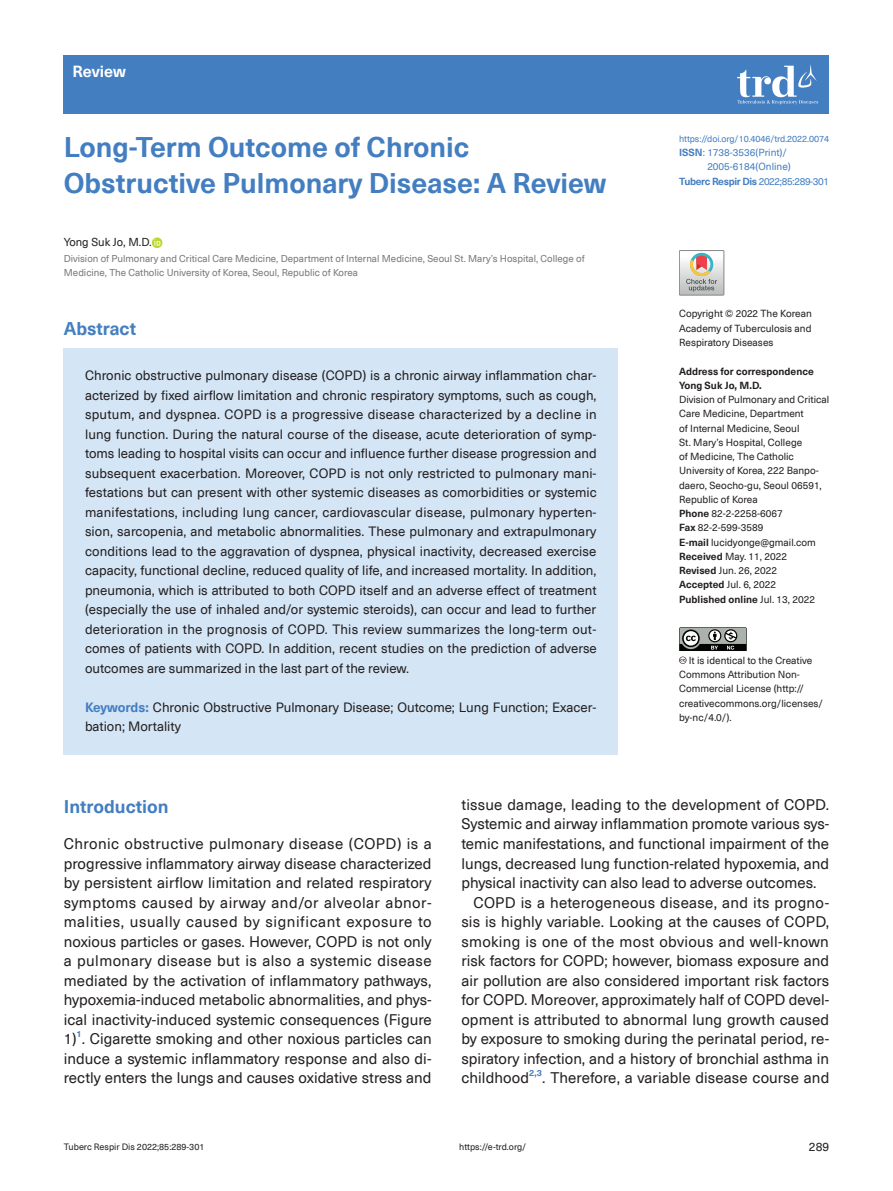
<style>
.page{position:relative;width:893px;height:1191px;background:#fff}
.page>*{position:absolute;margin:0;border:0;box-sizing:border-box;transform-origin:0 0}
.t1{font:700 27.75px/36px "Neue Haas Unica Pro";color:#437ec1}
.t2{font:700 18px "Neue Haas Unica Pro";color:#437ec1}
.t3{font:700 15.75px "Neue Haas Unica Pro";letter-spacing:-.005em;color:#fff}
.t4{font:15px/19.5px "Neue Haas Unica Pro";color:#231f20;text-align:justify}
.t5{font:15px "Neue Haas Unica Pro";letter-spacing:.02em;color:#231f20}
.t6{font:13.2px/19.5px "Neue Haas Unica Pro";color:#231f20;text-align:justify}
.t7{font:12px "Neue Haas Unica Pro";color:#231f20}
.t8{font:11.25px "Neue Haas Unica Pro";color:#231f20}
.t9{font:10.05px/14.2px "Neue Haas Unica Pro";color:#231f20}
.t10{font:10.05px "Neue Haas Unica Pro";color:#437ec1}
.t11{font:700 10.05px/14.2px "Neue Haas Unica Pro";color:#231f20}
.t12{font:700 10.05px "Neue Haas Unica Pro";letter-spacing:-.035em;color:#437ec1}
.t13{font:9.75px/13.5px "Neue Haas Unica Pro";color:#76787b}
.t14{font:9px "Neue Haas Unica Pro";color:#231f20}
.t15{font:9px "Neue Haas Unica Pro";letter-spacing:-.005em;color:#437ec1}
.t16{font:700 8.7px "Neue Haas Unica Pro";color:#437ec1}
.s1{font-weight:700;color:#437ec1}
.s2{font-weight:700}
.s3{font-weight:400}
</style>
<div class="page">
<div style="left:64px;top:55px;width:765px;height:59px;background:#437ec1"></div>
<svg style="left:737px;top:65px;width:81px;height:39px"></svg>
<svg style="left:152px;top:237px;width:10px;height:11px"></svg>
<svg style="left:154px;top:239px;width:6px;height:6px"></svg>
<svg style="left:679px;top:627px;width:68px;height:37px"></svg>
<div style="left:64px;top:348px;width:554px;height:406px;background:#d4e5f5"></div>
<svg style="left:679px;top:250px;width:45px;height:45px"></svg>
<p class="t3" style="left:73px;top:62px;width:55px">Review</p>
<h1 class="t1" style="left:64px;top:129px;width:544px">Long-Term Outcome of Chronic<br>Obstructive Pulmonary Disease: A Review</h1>
<p class="t8" style="left:64px;top:236px;width:90px">Yong Suk Jo, M.D.</p>
<p class="t13" style="left:64px;top:252px;width:522px">Division of Pulmonary and Critical Care Medicine, Department of Internal Medicine, Seoul St. Mary’s Hospital, College of<br>Medicine, The Catholic University of Korea, Seoul, Republic of Korea</p>
<p class="t2" style="left:64px;top:318px;width:74px">Abstract</p>
<p class="t6" style="left:85px;top:366px;width:513px">Chronic obstructive pulmonary disease (COPD) is a chronic airway inflammation char&shy;acterized by fixed airflow limitation and chronic respiratory symptoms, such as cough, sputum, and dyspnea. COPD is a progressive disease characterized by a decline in lung function. During the natural course of the disease, acute deterioration of symp&shy;toms leading to hospital visits can occur and influence further disease progression and subsequent exacerbation. Moreover, COPD is not only restricted to pulmonary mani&shy;festations but can present with other systemic diseases as comorbidities or systemic manifestations, including lung cancer, cardiovascular disease, pulmonary hyperten&shy;sion, sarcopenia, and metabolic abnormalities. These pulmonary and extrapulmonary conditions lead to the aggravation of dyspnea, physical inactivity, decreased exercise capacity, functional decline, reduced quality of life, and increased mortality. In addition, pneumonia, which is attributed to both COPD itself and an adverse effect of treatment (especially the use of inhaled and/or systemic steroids), can occur and lead to further deterioration in the prognosis of COPD. This review summarizes the long-term out&shy;comes of patients with COPD. In addition, recent studies on the prediction of adverse outcomes are summarized in the last part of the review.</p>
<p class="t6" style="left:85px;top:697px;width:513px"><span class="s1">Keywords:</span> Chronic Obstructive Pulmonary Disease; Outcome; Lung Function; Exacer&shy;bation; Mortality</p>
<p class="t15" style="left:679px;top:133px;width:152px">https://doi.org/10.4046/trd.2022.0074</p>
<p class="t10" style="left:679px;top:147px;width:110px"><span class="s2">ISSN</span>: 1738-3536(Print)/</p>
<p class="t10" style="left:707px;top:161px;width:85px">2005-6184(Online)</p>
<p class="t12" style="left:679px;top:175px;width:152px">Tuberc Respir Dis <span class="s3">2022;85:289-301</span></p>
<p class="t9" style="left:679px;top:307px;width:134px;text-align:justify">Copyright © 2022 The Korean Academy of Tuberculosis and Respiratory Diseases</p>
<p class="t11" style="left:679px;top:364px;width:136px">Address for correspondence<br>Yong Suk Jo, M.D.</p>
<p class="t9" style="left:679px;top:392px;width:152px">Division of Pulmonary and Critical<br>Care Medicine, Department<br>of Internal Medicine, Seoul<br>St. Mary’s Hospital, College<br>of Medicine, The Catholic<br>University of Korea, 222 Banpo&shy;daero, Seocho-gu, Seoul 06591,<br>Republic of Korea<br><span class="s2">Phone</span> 82-2-2258-6067<br><span class="s2">Fax</span> 82-2-599-3589<br><span class="s2">E-mail</span> lucidyonge@gmail.com<br><span class="s2">Received</span> May. 11, 2022<br><span class="s2">Revised</span> Jun. 26, 2022<br><span class="s2">Accepted</span> Jul. 6, 2022<br><span class="s2">Published online</span> Jul. 13, 2022</p>
<p class="t9" style="left:679px;top:653px;width:146px;text-indent:10px">It is identical to the Creative<br>Commons Attribution Non-<br>Commercial License (http:// creativecommons.org/licenses/ by-nc/4.0/).</p>
<p class="t2" style="left:64px;top:795px;width:106px">Introduction</p>
<p class="t4" style="left:64px;top:834px;width:369px">Chronic obstructive pulmonary disease (COPD) is a progressive inflammatory airway disease characterized by persistent airflow limitation and related respiratory symptoms caused by airway and/or alveolar abnor&shy;malities, usually caused by significant exposure to noxious particles or gases. However, COPD is not only a pulmonary disease but is also a systemic disease mediated by the activation of inflammatory pathways, hypoxemia-induced metabolic abnormalities, and phys&shy;ical inactivity-induced systemic consequences (Figure</p>
<p class="t4" style="left:64px;top:1029px;width:369px">1) . Cigarette smoking and other noxious particles can</p>
<p class="t16" style="left:77px;top:1028px;width:7px">1</p>
<p class="t4" style="left:64px;top:1048px;width:369px">induce a systemic inflammatory response and also di&shy;rectly enters the lungs and causes oxidative stress and</p>
<p class="t4" style="left:461px;top:795px;width:369px">tissue damage, leading to the development of COPD.</p>
<p class="t4" style="left:461px;top:814px;width:369px">Systemic and airway inflammation promote various sys-</p>
<p class="t4" style="left:461px;top:834px;width:369px">temic manifestations, and functional impairment of the</p>
<p class="t4" style="left:461px;top:853px;width:369px">lungs, decreased lung function-related hypoxemia, and</p>
<p class="t4" style="left:461px;top:873px;width:357px">physical inactivity can also lead to adverse outcomes.</p>
<p class="t4" style="left:473px;top:892px;width:357px">COPD is a heterogeneous disease, and its progno-</p>
<p class="t4" style="left:461px;top:912px;width:369px">sis is highly variable. Looking at the causes of COPD,</p>
<p class="t5" style="left:461px;top:932px;width:369px">smoking is one of the most obvious and well-known</p>
<p class="t4" style="left:461px;top:951px;width:369px">risk factors for COPD; however, biomass exposure and</p>
<p class="t4" style="left:461px;top:970px;width:369px">air pollution are also considered important risk factors</p>
<p class="t4" style="left:461px;top:990px;width:369px">for COPD. Moreover, approximately half of COPD devel-</p>
<p class="t4" style="left:461px;top:1009px;width:369px">opment is attributed to abnormal lung growth caused</p>
<p class="t4" style="left:461px;top:1029px;width:369px">by exposure to smoking during the perinatal period, re-</p>
<p class="t4" style="left:461px;top:1048px;width:369px">spiratory infection, and a history of bronchial asthma in</p>
<p class="t4" style="left:461px;top:1068px;width:69px">childhood</p>
<p class="t16" style="left:529px;top:1067px;width:14px">2,3</p>
<p class="t4" style="left:542px;top:1068px;width:289px">. Therefore, a variable disease course and</p>
<p class="t14" style="left:64px;top:1141px;width:142px">Tuberc Respir Dis 2022;85:289-301</p>
<p class="t14" style="left:459px;top:1141px;width:69px">https://e-trd.org/</p>
<p class="t7" style="left:809px;top:1139px;width:22px">289</p>
</div>
